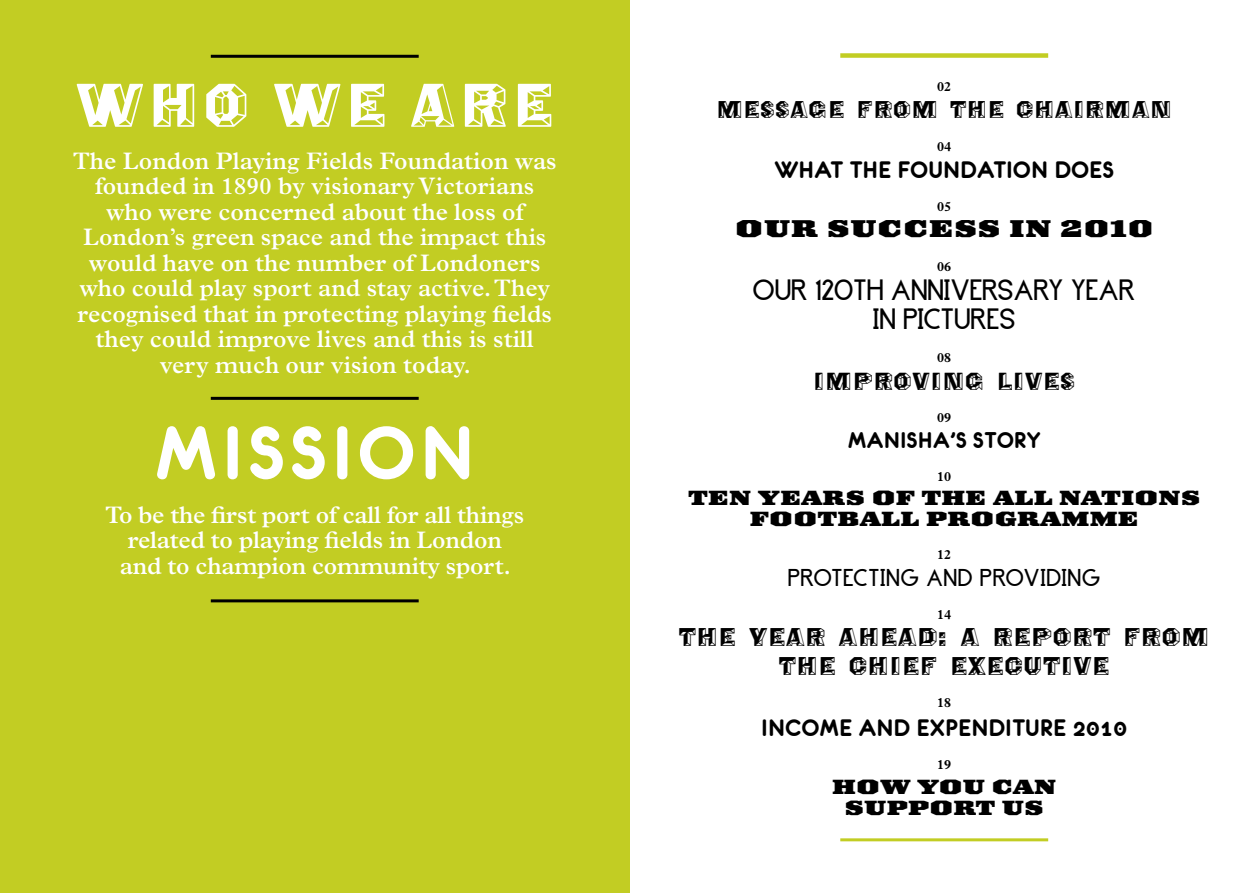
<style>
.page{position:relative;width:1259px;height:893px;background:#fff}
.page>*{position:absolute;margin:0;border:0;box-sizing:border-box;transform-origin:0 0}
.t1{font:81.9px "Eurofurencebold";letter-spacing:.075em;color:#fff}
.t2{font:57.6px "Woodtype Octagon";letter-spacing:.06em;color:#fff}
.t3{font:900 26.25px "Ironmonger";letter-spacing:.06em;color:#000}
.t4{font:25.35px "Eurofurencebold";letter-spacing:.025em;color:#000}
.t5{font:25.35px/29px "Brassfield";letter-spacing:-.005em;color:#000;text-align:center}
.t6{font:24.3px "Eurofurencebold";color:#000}
.t7{font:600 24px/25.5px "Plantin";color:#fff;text-align:center}
.t8{font:24px "Woodtype Octagon";letter-spacing:.01em;color:#000}
.t9{font:23.1px "Woodtype Octagon";letter-spacing:.01em;color:#000}
.t10{font:22.65px "Woodtype Octagon";letter-spacing:.01em;color:#000}
.t11{font:900 22.2px/21px "Ironmonger";letter-spacing:.04em;color:#000}
.t12{font:21px "Brassfield";letter-spacing:.025em;color:#000}
.t13{font:700 13.5px "Plantin";color:#000}
</style>
<div class="page">
<div style="left:840px;top:53px;width:208px;height:5px;background:#c2cd23"></div>
<hr style="left:840px;top:838px;width:208px;height:3px;background:#c2cd23">
<div style="left:0;top:0;width:629px;height:893px;background:#c2cd23"></div>
<hr style="left:211px;top:55px;width:208px;height:3px;background:#000">
<hr style="left:211px;top:397px;width:208px;height:3px;background:#000">
<hr style="left:211px;top:599px;width:208px;height:3px;background:#000">
<h2 class="t2" style="left:75px;top:57px;width:480px">WHO WE ARE</h2>
<p class="t7" style="left:73px;top:148px;width:485px">The London Playing Fields Foundation was founded in 1890 by visionary Victorians who were concerned about the loss of London’s green space and the impact this would have on the number of Londoners who could play sport and stay active. They recognised that in protecting playing fields they could improve lives and this is still very much our vision today.</p>
<h1 class="t1" style="left:155px;top:412px;width:320px">MISSION</h1>
<p class="t7" style="left:105px;top:502px;width:420px">To be the first port of call for all things related to playing fields in London and to champion community sport.</p>
<p class="t13" style="left:937px;top:78px;width:16px">02</p>
<p class="t10" style="left:716px;top:90px;width:457px">MESSAGE FROM THE CHAIRMAN</p>
<p class="t13" style="left:937px;top:138px;width:16px">04</p>
<p class="t4" style="left:774px;top:157px;width:341px">WHAT THE FOUNDATION DOES</p>
<p class="t13" style="left:937px;top:198px;width:16px">05</p>
<p class="t3" style="left:735px;top:214px;width:57px">OUR</p>
<p class="t3" style="left:827px;top:214px;width:26px">SUCC</p>
<p class="t3" style="left:929px;top:214px;width:48px">ESS</p>
<p class="t3" style="left:1009px;top:214px;width:145px">IN 2010</p>
<p class="t13" style="left:937px;top:258px;width:16px">06</p>
<p class="t5" style="left:753px;top:279px;width:382px">OUR 120TH ANNIVERSARY YEAR<br>IN PICTURES</p>
<p class="t13" style="left:937px;top:350px;width:16px">08</p>
<p class="t9" style="left:813px;top:362px;width:135px">IM PROVING</p>
<p class="t9" style="left:996px;top:362px;width:62px">LIVES</p>
<p class="t13" style="left:937px;top:410px;width:16px">09</p>
<p class="t6" style="left:848px;top:428px;width:34px">MANISHA</p>
<p class="t6" style="left:950px;top:428px;width:91px">’S STORY</p>
<p class="t13" style="left:937px;top:468px;width:16px">10</p>
<p class="t11" style="left:688px;top:486px;width:156px">TEN YEARS</p>
<p class="t11" style="left:872px;top:486px;width:93px">OF THE</p>
<p class="t11" style="left:993px;top:486px;width:149px">ALL NATION</p>
<p class="t11" style="left:1181px;top:486px;width:20px">S</p>
<p class="t11" style="left:750px;top:507px;width:131px">FOOTBALL</p>
<p class="t11" style="left:926px;top:507px;width:213px">PROGRAMME</p>
<p class="t13" style="left:937px;top:546px;width:16px">12</p>
<p class="t12" style="left:788px;top:569px;width:314px">PROTECTING AND PROVIDING</p>
<p class="t13" style="left:937px;top:606px;width:16px">14</p>
<p class="t8" style="left:679px;top:617px;width:37px">THE</p>
<p class="t8" style="left:748px;top:617px;width:39px">YEAR</p>
<p class="t8" style="left:838px;top:617px;width:21px">AHEAD</p>
<p class="t8" style="left:938px;top:617px;width:135px">: A REPORT</p>
<p class="t8" style="left:1123px;top:617px;width:22px">FROM</p>
<p class="t8" style="left:779px;top:646px;width:20px">THE</p>
<p class="t8" style="left:848px;top:646px;width:37px">CHIEF</p>
<p class="t8" style="left:950px;top:646px;width:54px">EXECUTI</p>
<p class="t8" style="left:1073px;top:646px;width:34px">VE</p>
<p class="t13" style="left:937px;top:695px;width:16px">18</p>
<p class="t4" style="left:761px;top:715px;width:367px">INCOME AND EXPENDITURE 2010</p>
<p class="t13" style="left:937px;top:756px;width:16px">19</p>
<p class="t11" style="left:845px;top:775px;width:191px;text-indent:-12px">HOW YOU CAN<br>SUPPO</p>
<p class="t11" style="left:954px;top:796px;width:91px">RT US</p>
</div>
